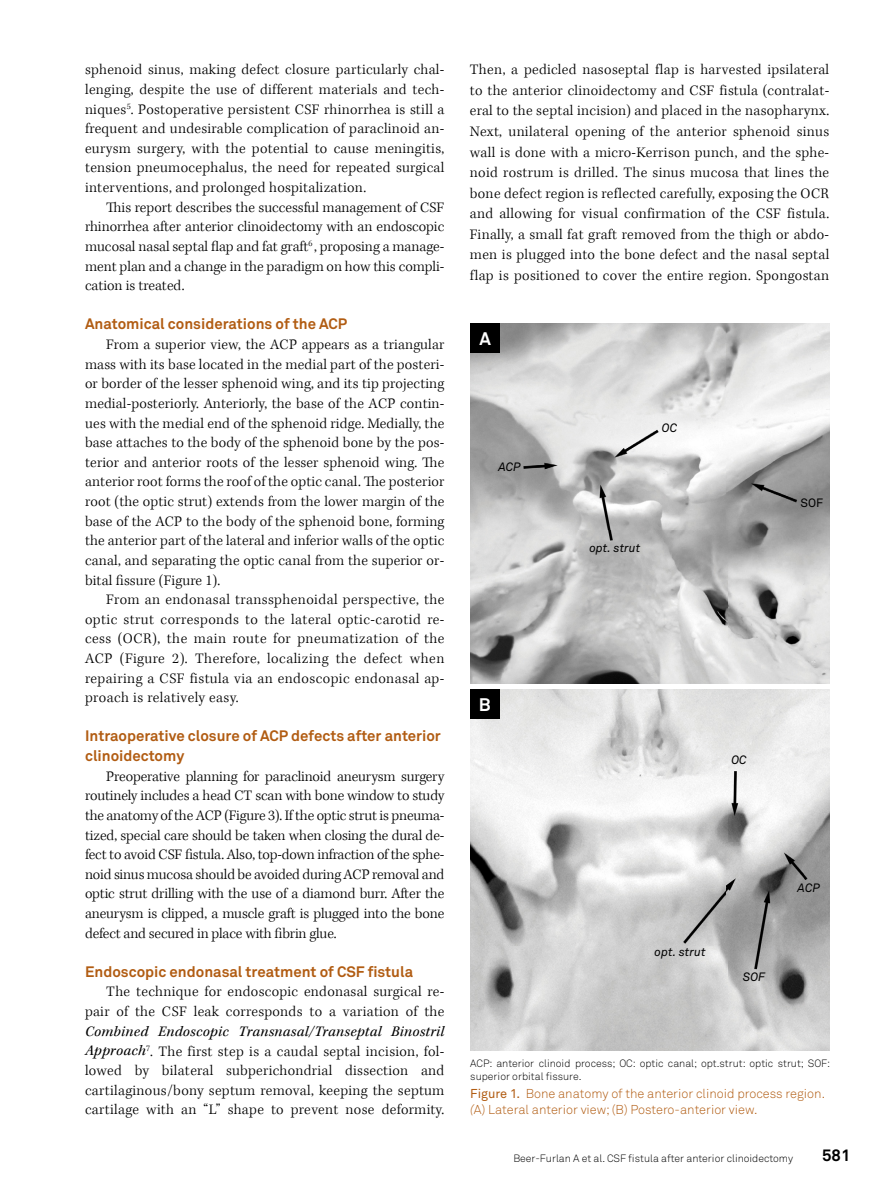
<style>
.page{position:relative;width:893px;height:1191px;background:#fff}
.page>*{position:absolute;margin:0;border:0;box-sizing:border-box;transform-origin:0 0}
.t1{font:700 18px "Akkurat Pro";color:#fff}
.t2{font:700 16.5px "Akkurat Pro";color:#000}
.t3{font:300 15px/19.6px "Kepler Std";letter-spacing:.02em;color:#000;text-align:justify}
.t4{font:700 15px/19.6px "Akkurat Pro";color:#b15c12}
.t5{font:12.75px/15.3px "Akkurat Light Pro";color:#b15c12}
.t6{font:italic 12px "Akkurat Pro";color:#000}
.t7{font:12px "Akkurat Pro";color:#000}
.t8{font:10.5px/12.6px "Akkurat Light Pro";color:#000}
.s1{font-weight:400;font-style:italic}
.s2{font-family:"Akkurat Pro"}
.s3{font-style:italic}
</style>
<div class="page">
<img style="left:470px;top:323px;width:360px;height:727px">
<hr style="left:470px;top:685px;width:360px;height:4px;background:#fff">
<div style="left:470px;top:323px;width:30px;height:30px;background:#000"></div>
<div style="left:470px;top:689px;width:30px;height:30px;background:#000"></div>
<p class="t3" style="left:85px;top:60px;width:361px">sphenoid sinus, making defect closure particularly chal&shy;lenging, despite the use of different materials and tech&shy;niques<sup>5</sup>. Postoperative persistent CSF rhinorrhea is still a frequent and undesirable complication of paraclinoid an&shy;eurysm surgery, with the potential to cause meningitis, tension pneumocephalus, the need for repeated surgical interventions, and prolonged hospitalization.</p>
<p class="t3" style="left:85px;top:198px;width:361px;text-indent:21px">This report describes the successful management of CSF rhinorrhea after anterior clinoidectomy with an endoscopic mucosal nasal septal flap and fat graft<sup>6</sup> , proposing a manage&shy;ment plan and a change in the paradigm on how this compli&shy;cation is treated.</p>
<p class="t4" style="left:85px;top:314px;width:264px">Anatomical considerations of the ACP</p>
<p class="t3" style="left:85px;top:335px;width:361px;text-indent:21px">From a superior view, the ACP appears as a triangular mass with its base located in the medial part of the posteri&shy;or border of the lesser sphenoid wing, and its tip projecting medial-posteriorly. Anteriorly, the base of the ACP contin&shy;ues with the medial end of the sphenoid ridge. Medially, the base attaches to the body of the sphenoid bone by the pos&shy;terior and anterior roots of the lesser sphenoid wing. The anterior root forms the roof of the optic canal. The posterior root (the optic strut) extends from the lower margin of the base of the ACP to the body of the sphenoid bone, forming the anterior part of the lateral and inferior walls of the optic canal, and separating the optic canal from the superior or&shy;bital fissure (Figure 1).</p>
<p class="t3" style="left:85px;top:590px;width:361px;text-indent:21px">From an endonasal transsphenoidal perspective, the optic strut corresponds to the lateral optic-carotid re&shy;cess (OCR), the main route for pneumatization of the ACP (Figure 2). Therefore, localizing the defect when repairing a CSF fistula via an endoscopic endonasal ap&shy;proach is relatively easy.</p>
<p class="t4" style="left:85px;top:726px;width:357px">Intraoperative closure of ACP defects after anterior clinoidectomy</p>
<p class="t3" style="left:85px;top:767px;width:361px;text-indent:21px">Preoperative planning for paraclinoid aneurysm surgery routinely includes a head CT scan with bone window to study the anatomy of the ACP (Figure 3). If the optic strut is pneuma&shy;tized, special care should be taken when closing the dural de&shy;fect to avoid CSF fistula. Also, top-down infraction of the sphe&shy;noid sinus mucosa should be avoided during ACP removal and optic strut drilling with the use of a diamond burr. After the aneurysm is clipped, a muscle graft is plugged into the bone defect and secured in place with fibrin glue.</p>
<p class="t4" style="left:85px;top:962px;width:330px">Endoscopic endonasal treatment of CSF fistula</p>
<p class="t3" style="left:85px;top:982px;width:361px;text-align:right">The technique for endoscopic endonasal surgical re&shy;pair of the CSF leak corresponds to a variation of the</p>
<p class="t3" style="left:85px;top:1021px;width:361px"><span class="s1">Combined Endoscopic Transnasal/Transeptal Binostril Approach</span><sup>7</sup>. The first step is a caudal septal incision, fol&shy;lowed by bilateral subperichondrial dissection and cartilaginous/bony septum removal, keeping the septum cartilage with an “L” shape to prevent nose deformity.</p>
<p class="t3" style="left:470px;top:60px;width:361px;line-height:20.5px">Then, a pedicled nasoseptal flap is harvested ipsilateral to the anterior clinoidectomy and CSF fistula (contralat&shy;eral to the septal incision) and placed in the nasopharynx.<br>Next, unilateral opening of the anterior sphenoid sinus wall is done with a micro-Kerrison punch, and the sphe&shy;noid rostrum is drilled. The sinus mucosa that lines the bone defect region is reflected carefully, exposing the OCR and allowing for visual confirmation of the CSF fistula.<br>Finally, a small fat graft removed from the thigh or abdo&shy;men is plugged into the bone defect and the nasal septal flap is positioned to cover the entire region. Spongostan</p>
<p class="t1" style="left:479px;top:328px;width:13px">A</p>
<p class="t6" style="left:498px;top:460px;width:24px">ACP</p>
<p class="t1" style="left:479px;top:693px;width:11px">B</p>
<p class="t6" style="left:662px;top:420px;width:17px">OC</p>
<p class="t6" style="left:589px;top:541px;width:53px">opt. strut</p>
<p class="t7" style="left:800px;top:495px;width:24px">SOF</p>
<p class="t6" style="left:731px;top:752px;width:17px">OC</p>
<p class="t6" style="left:655px;top:944px;width:53px">opt. strut</p>
<p class="t6" style="left:798px;top:881px;width:24px">ACP</p>
<p class="t6" style="left:743px;top:969px;width:24px">SOF</p>
<p class="t8" style="left:470px;top:1057px;width:361px">ACP: anterior clinoid process; OC: optic canal; opt.strut: optic strut; SOF: superior orbital fissure.</p>
<p class="t5" style="left:470px;top:1086px;width:356px"><span class="s2">Figure 1.</span> Bone anatomy of the anterior clinoid process region. <span class="s3">(</span>A) Lateral anterior view; (B) Postero-anterior view.</p>
<p class="t8" style="left:513px;top:1151px;width:281px">Beer-Furlan A et al. CSF fistula after anterior clinoidectomy</p>
<p class="t2" style="left:822px;top:1145px;width:30px">581</p>
</div>
